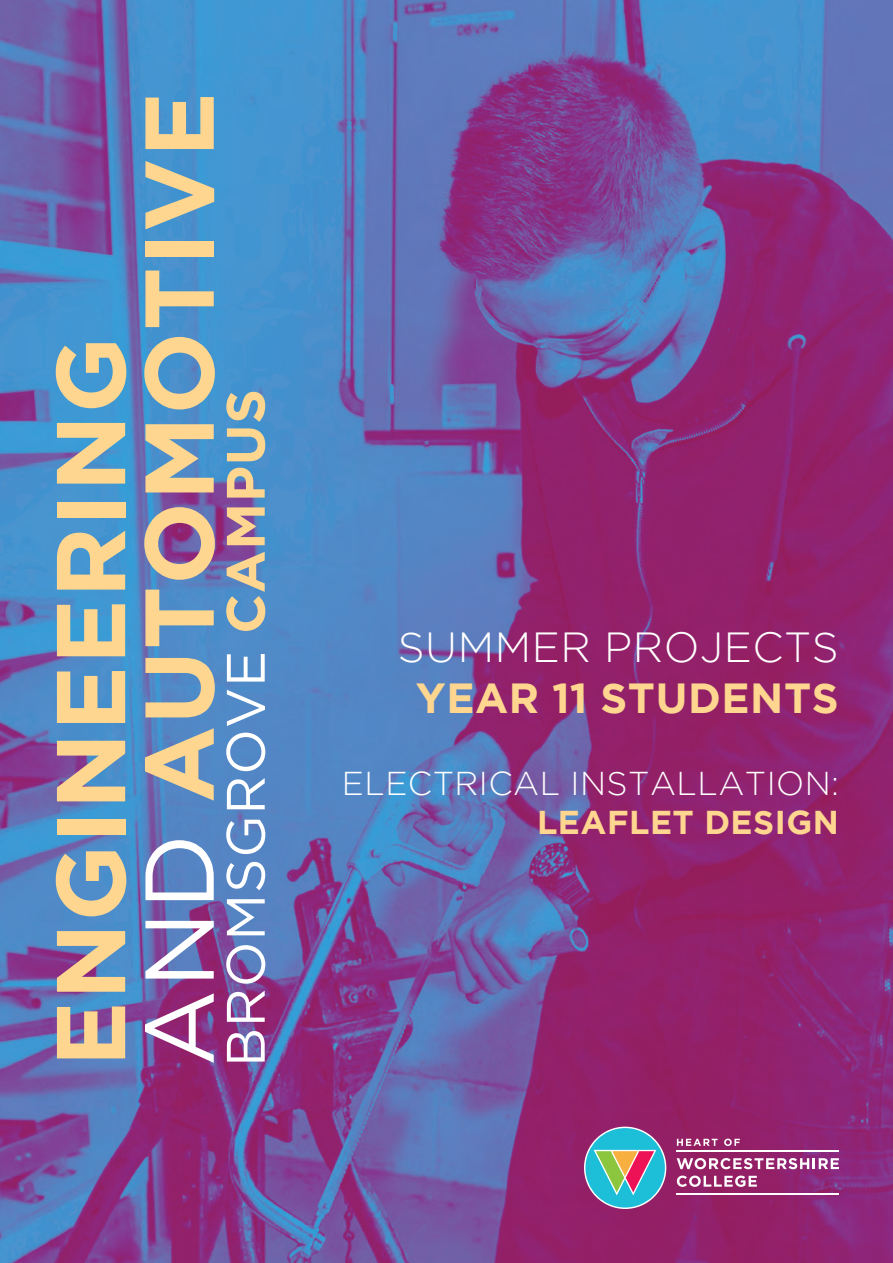
<style>
.page{position:relative;width:893px;height:1263px;background:#fff}
.page>*{position:absolute;margin:0;border:0;box-sizing:border-box;transform-origin:0 0}
.t1{font:700 97.5px/88.5px "Gotham";letter-spacing:.015em;color:#fed690}
.t2{font:54px "Gotham";letter-spacing:.015em;color:#fff}
.t3{font:300 42px "Gotham";letter-spacing:.015em;color:#fff}
.t4{font:700 42px "Gotham";letter-spacing:.015em;color:#fed690}
.t5{font:300 33px "Gotham";letter-spacing:.015em;color:#fff}
.t6{font:700 33px "Gotham";letter-spacing:.015em;color:#fed690}
.s1{font-weight:400;color:#fff}
.s2{font-weight:700;color:#fed690}
</style>
<div class="page">
<img style="left:0;top:0;width:893px;height:1263px">
<svg style="left:584px;top:1127px;width:82px;height:82px;background:#6f96a7"></svg>
<svg style="left:677px;top:1139px;width:41px;height:7px"></svg>
<svg style="left:724px;top:1138px;width:16px;height:8px"></svg>
<svg style="left:677px;top:1158px;width:162px;height:11px"></svg>
<svg style="left:677px;top:1175px;width:80px;height:12px"></svg>
<hr style="left:676px;top:1150px;width:163px;height:1px;background:#fff">
<hr style="left:676px;top:1193px;width:163px;height:1px;background:#fff">
<p class="t1" style="left:44px;top:1066px;width:976px;rotate:-90deg">ENGINEERING<br><span class="s1">AND</span> AUTOMOTIVE</p>
<p class="t2" style="left:216px;top:1067px;width:679px;rotate:-90deg">BROMSGROVE <span class="s2">CAMPUS</span></p>
<p class="t3" style="left:398px;top:624px;width:442px">SUMMER PROJECTS</p>
<p class="t4" style="left:416px;top:673px;width:424px">YEAR 11 STUDENTS</p>
<p class="t5" style="left:342px;top:765px;width:499px">ELECTRICAL INSTALLATION:</p>
<p class="t6" style="left:537px;top:803px;width:303px">LEAFLET DESIGN</p>
</div>
